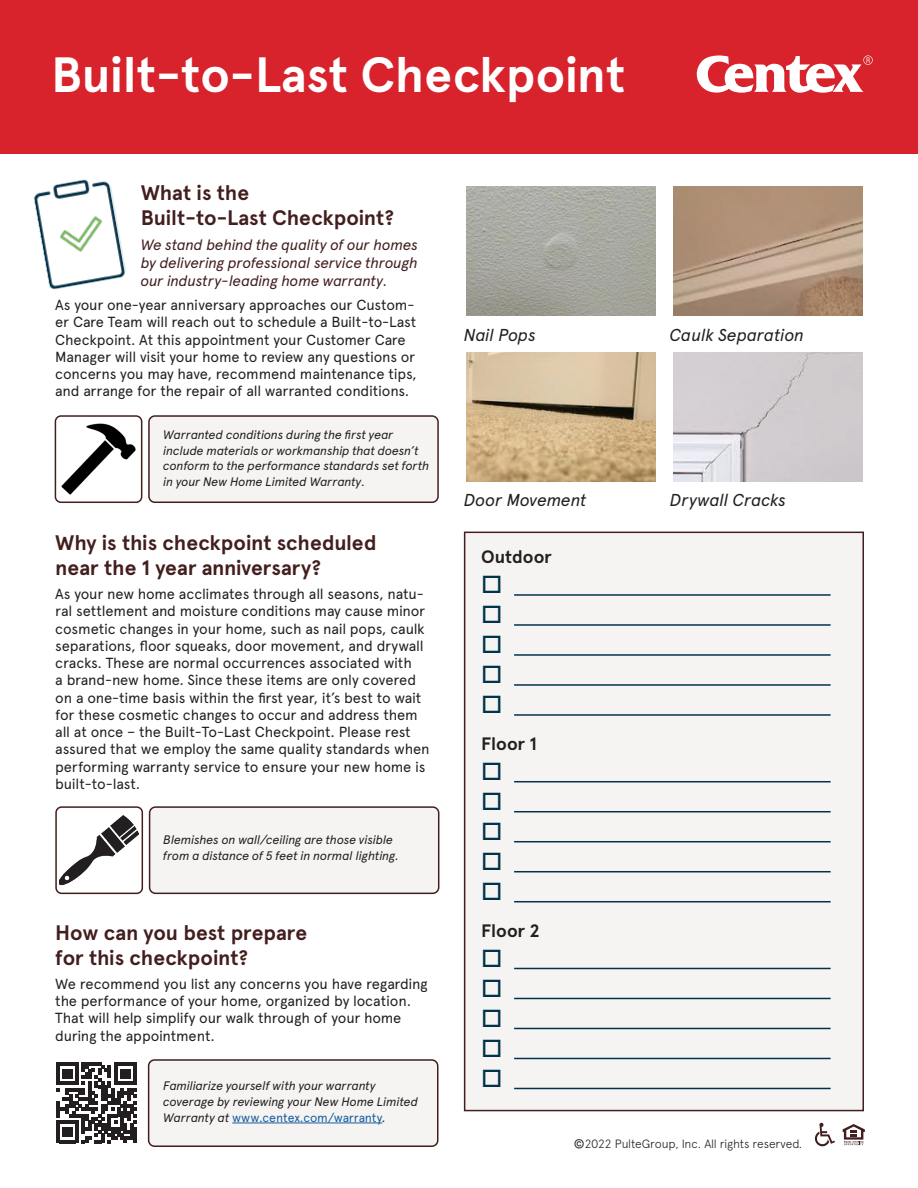
<style>
.page{position:relative;width:918px;height:1188px;background:#fff}
.page>*{position:absolute;margin:0;border:0;box-sizing:border-box;transform-origin:0 0}
.t1{font:700 49.5px "Apercu";color:#fff}
.Subhead{font:700 21px/25.2px "Apercu";letter-spacing:-.005em;color:#431e1e}
.Body_Text{font:700 21px/25.2px "Apercu";letter-spacing:-.005em;color:#431e1e}
.t2{font:700 18px "Apercu";letter-spacing:-.005em;color:#231f20}
.t3{font:italic 17.25px "Apercu";letter-spacing:-.01em;color:#231f20}
.Body_Text-2{font:italic 15px/18px "Apercu";letter-spacing:-.015em;color:#431e1e;text-align:justify}
.Body_Text-3{font:14.7px/17.2px "Apercu";letter-spacing:-.015em;color:#231f20}
.Body_Text-4{font:italic 12.3px/15.8px "Apercu";letter-spacing:-.02em;color:#231f20}
.legal_-_blue{font:300 12px "Apercu";letter-spacing:-.01em;color:#231f20}
.s1{font-style:normal;color:#175d9e}
.s2{font-weight:400}
</style>
<div class="page">
<div style="left:150px;top:807px;width:289px;height:86px;background:#f5f4f3;border-radius:6px"></div>
<div style="left:149px;top:806px;width:290px;height:88px;border:2px solid #431e1e;border-radius:6px"></div>
<div style="left:55px;top:806px;width:88px;height:88px;border:2px solid #431e1e;border-radius:6px"></div>
<div style="left:149px;top:1060px;width:289px;height:86px;background:#f5f4f3;border-radius:6px"></div>
<div style="left:148px;top:1059px;width:290px;height:88px;border:2px solid #431e1e;border-radius:6px"></div>
<div style="left:149px;top:416px;width:289px;height:86px;background:#f5f4f3;border-radius:6px"></div>
<div style="left:148px;top:415px;width:291px;height:88px;border:2px solid #431e1e;border-radius:6px"></div>
<div style="left:464px;top:532px;width:400px;height:579px;background:#f5f4f3;border:2px solid #431e1e"></div>
<hr style="left:232px;top:1123px;width:150px;height:1px;background:#175d9e">
<img style="left:674px;top:186px;width:189px;height:130px">
<img style="left:467px;top:352px;width:189px;height:130px">
<img style="left:674px;top:352px;width:189px;height:130px">
<img style="left:467px;top:186px;width:189px;height:130px">
<div style="left:0;top:0;width:918px;height:153px;background:#d8232c"></div>
<hr style="left:514px;top:594px;width:317px;height:2px;background:#01334b">
<hr style="left:514px;top:624px;width:317px;height:2px;background:#01334b">
<hr style="left:514px;top:654px;width:317px;height:2px;background:#01334b">
<hr style="left:514px;top:684px;width:317px;height:2px;background:#01334b">
<hr style="left:514px;top:714px;width:317px;height:2px;background:#01334b">
<hr style="left:514px;top:781px;width:317px;height:1px;background:#01334b">
<hr style="left:514px;top:811px;width:317px;height:1px;background:#01334b">
<hr style="left:514px;top:841px;width:317px;height:1px;background:#01334b">
<hr style="left:514px;top:871px;width:317px;height:1px;background:#01334b">
<hr style="left:514px;top:901px;width:317px;height:1px;background:#01334b">
<hr style="left:514px;top:968px;width:317px;height:1px;background:#01334b">
<hr style="left:514px;top:998px;width:317px;height:1px;background:#01334b">
<hr style="left:514px;top:1028px;width:317px;height:1px;background:#01334b">
<hr style="left:514px;top:1058px;width:317px;height:1px;background:#01334b">
<hr style="left:514px;top:1088px;width:317px;height:1px;background:#01334b">
<img style="left:33px;top:179px;width:93px;height:111px">
<img style="left:55px;top:416px;width:87px;height:86px">
<div style="left:55px;top:415px;width:87px;height:88px;border:2px solid #431e1e;border-radius:6px"></div>
<svg style="left:56px;top:1062px;width:81px;height:81px"></svg>
<img style="left:60px;top:815px;width:79px;height:71px">
<svg style="left:815px;top:1123px;width:20px;height:23px"></svg>
<svg style="left:843px;top:1124px;width:22px;height:21px"></svg>
<svg style="left:697px;top:55px;width:176px;height:38px"></svg>
<p class="t1" style="left:51px;top:45px;width:576px">Built-to-Last Checkpoint</p>
<p class="Subhead" style="left:141px;top:180px;width:255px">What is the<br>Built-to-Last Checkpoint?</p>
<p class="Body_Text-2" style="left:141px;top:236px;width:279px">We stand behind the quality of our homes by delivering professional service through our industry-leading home warranty.</p>
<p class="Body_Text-3" style="left:55px;top:296px;width:363px">As your one-year anniversary approaches our Custom&shy;er Care Team will reach out to schedule a Built-to-Last Checkpoint. At this appointment your Customer Care Manager will visit your home to review any questions or concerns you may have, recommend maintenance tips, and arrange for the repair of all warranted conditions.</p>
<p class="Body_Text-4" style="left:163px;top:427px;width:268px">Warranted conditions during the first year include materials or workmanship that doesn’t conform to the performance standards set forth in your New Home Limited Warranty.</p>
<p class="Subhead" style="left:55px;top:530px;width:323px">Why is this checkpoint scheduled near the 1 year anniversary?</p>
<p class="Body_Text-3" style="left:55px;top:585px;width:376px">As your new home acclimates through all seasons, natu&shy;ral settlement and moisture conditions may cause minor cosmetic changes in your home, such as nail pops, caulk separations, floor squeaks, door movement, and drywall cracks. These are normal occurrences associated with<br>a brand-new home. Since these items are only covered on a one-time basis within the first year, it’s best to wait for these cosmetic changes to occur and address them all at once – the Built-To-Last Checkpoint. Please rest assured that we employ the same quality standards when performing warranty service to ensure your new home is built-to-last.</p>
<p class="Body_Text-4" style="left:163px;top:832px;width:237px">Blemishes on wall/ceiling are those visible from a distance of 5 feet in normal lighting.</p>
<p class="Body_Text" style="left:55px;top:920px;width:253px">How can you best prepare for this checkpoint?</p>
<p class="Body_Text-3" style="left:55px;top:975px;width:374px">We recommend you list any concerns you have regarding the performance of your home, organized by location.<br>That will help simplify our walk through of your home during the appointment.</p>
<p class="Body_Text-4" style="left:163px;top:1078px;width:257px">Familiarize yourself with your warranty coverage by reviewing your New Home Limited<br>Warranty at <span class="s1">www.centex.com/warranty</span>.</p>
<p class="t3" style="left:464px;top:324px;width:74px">Nail Pops</p>
<p class="t3" style="left:464px;top:490px;width:124px">Door Movement</p>
<p class="t2" style="left:481px;top:546px;width:72px">Outdoor</p>
<p class="t2" style="left:481px;top:733px;width:57px">Floor 1</p>
<p class="t2" style="left:481px;top:920px;width:60px">Floor 2</p>
<p class="t3" style="left:670px;top:324px;width:136px">Caulk Separation</p>
<p class="t3" style="left:670px;top:490px;width:118px">Drywall Cracks</p>
<p class="legal_-_blue" style="left:574px;top:1136px;width:230px"><span class="s2">©</span>2022 PulteGroup, Inc. All rights reserved.</p>
</div>
